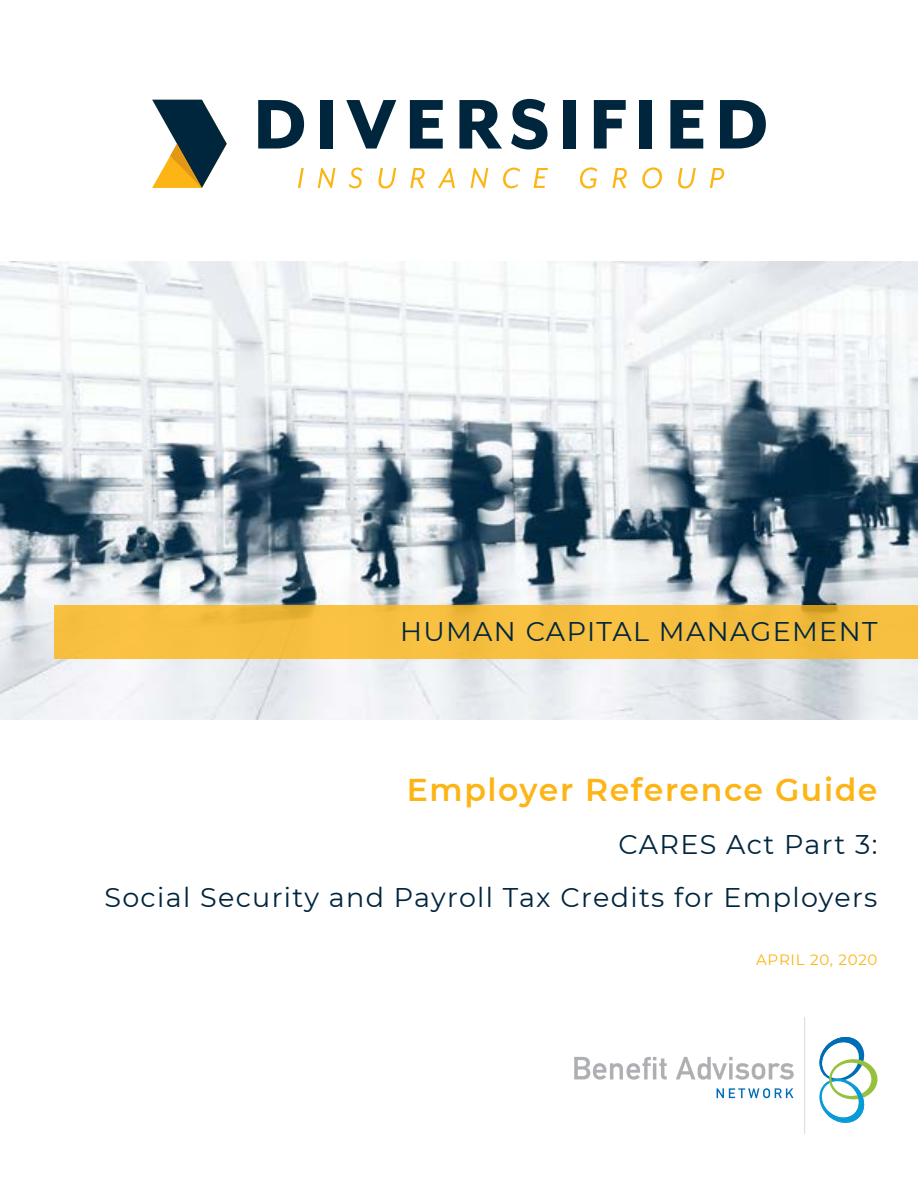
<style>
.page{position:relative;width:918px;height:1188px;background:#fff}
.page>*{position:absolute;margin:0;border:0;box-sizing:border-box;transform-origin:0 0}
.t1{font:600 31.5px "Montserrat";letter-spacing:.05em;color:#fcb515}
.t2{font:27px/52.7px "Montserrat";letter-spacing:.05em;color:#00263e;text-align:right}
.t3{font:15px "Montserrat";letter-spacing:.045em;color:#fcb515}
</style>
<div class="page">
<img style="left:0;top:262px;width:918px;height:457px">
<div style="left:54px;top:605px;width:864px;height:53px;background:#f7bf40"></div>
<svg style="left:258px;top:100px;width:46px;height:49px"></svg>
<div style="left:320px;top:100px;width:13px;height:49px;background:#00263e"></div>
<svg style="left:346px;top:100px;width:50px;height:49px"></svg>
<svg style="left:410px;top:100px;width:33px;height:49px"></svg>
<svg style="left:459px;top:100px;width:43px;height:49px"></svg>
<svg style="left:511px;top:99px;width:37px;height:50px"></svg>
<div style="left:563px;top:100px;width:13px;height:49px;background:#00263e"></div>
<svg style="left:594px;top:100px;width:32px;height:49px"></svg>
<div style="left:640px;top:100px;width:12px;height:49px;background:#00263e"></div>
<svg style="left:670px;top:100px;width:33px;height:49px"></svg>
<svg style="left:720px;top:100px;width:46px;height:49px"></svg>
<svg style="left:298px;top:168px;width:6px;height:20px"></svg>
<svg style="left:318px;top:168px;width:18px;height:20px"></svg>
<svg style="left:349px;top:168px;width:13px;height:20px"></svg>
<svg style="left:378px;top:168px;width:18px;height:21px"></svg>
<svg style="left:410px;top:168px;width:15px;height:20px"></svg>
<svg style="left:438px;top:168px;width:17px;height:20px"></svg>
<svg style="left:471px;top:168px;width:17px;height:20px"></svg>
<svg style="left:503px;top:168px;width:17px;height:20px"></svg>
<svg style="left:534px;top:168px;width:14px;height:20px"></svg>
<svg style="left:580px;top:167px;width:17px;height:22px"></svg>
<svg style="left:612px;top:168px;width:15px;height:20px"></svg>
<svg style="left:642px;top:167px;width:20px;height:22px"></svg>
<svg style="left:678px;top:168px;width:18px;height:21px"></svg>
<svg style="left:710px;top:168px;width:15px;height:20px"></svg>
<svg style="left:152px;top:100px;width:75px;height:88px"></svg>
<svg style="left:819px;top:1036px;width:59px;height:87px"></svg>
<svg style="left:574px;top:1057px;width:93px;height:23px"></svg>
<svg style="left:676px;top:1057px;width:118px;height:23px"></svg>
<hr style="left:805px;top:1017px;width:1px;height:117px;background:#adafb2">
<svg style="left:717px;top:1088px;width:77px;height:10px"></svg>
<p class="t2" style="left:400px;top:604px;width:479px">HUMAN CAPITAL MANAGEMENT</p>
<p class="t1" style="left:407px;top:768px;width:472px">Employer Reference Guide</p>
<p class="t2" style="left:104px;top:817px;width:775px">CARES Act Part 3:<br>Social Security and Payroll Tax Credits for Employers</p>
<p class="t3" style="left:756px;top:949px;width:123px">APRIL 20, 2020</p>
</div>
